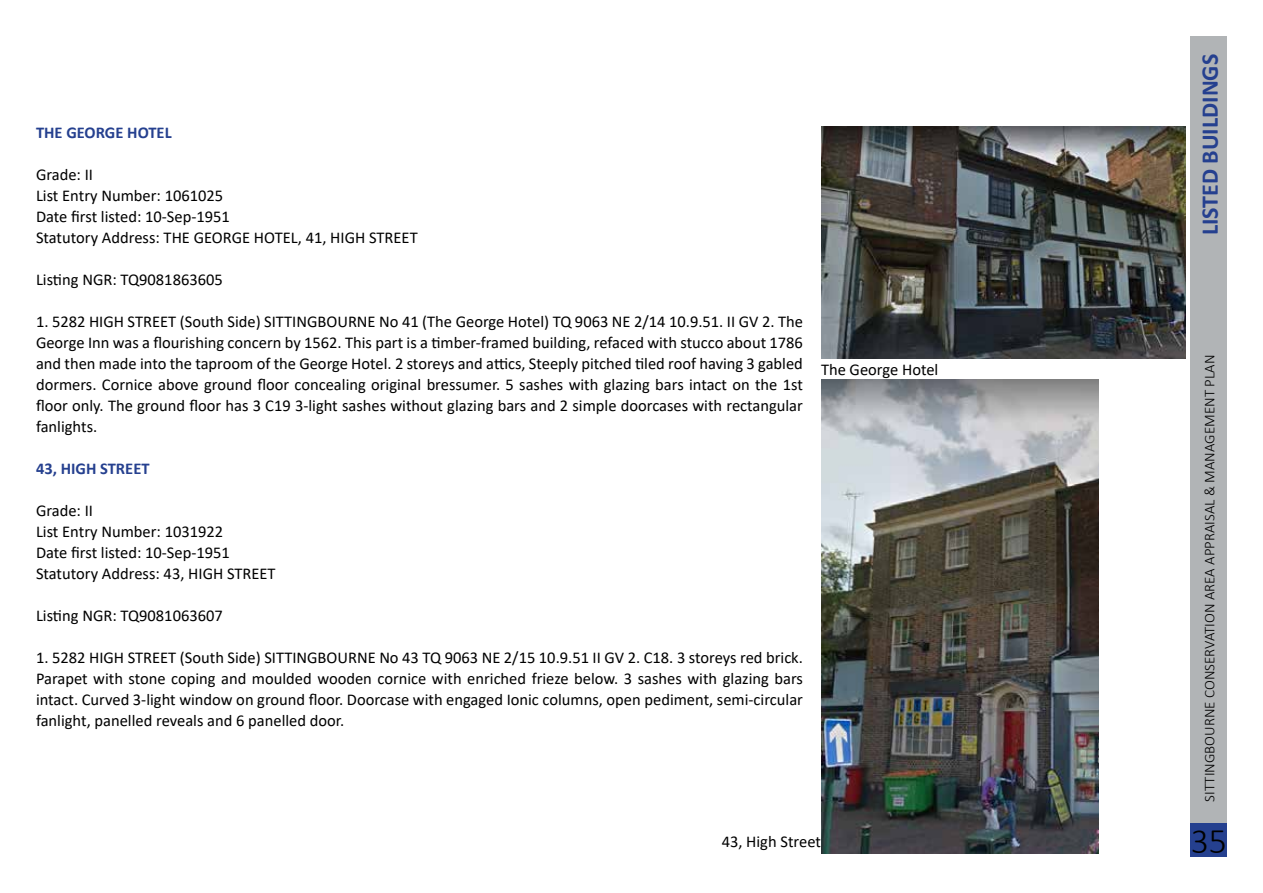
<style>
.page{position:relative;width:1263px;height:893px;background:#fff}
.page>*{position:absolute;margin:0;border:0;box-sizing:border-box;transform-origin:0 0}
.t1{font:300 36px "Calibri";color:#000}
.t2{font:700 24px "Calibri";color:#25408f}
.t3{font:16.5px/21px "Calibri";color:#000}
.t4{font:700 16.5px "Calibri";color:#25408f}
.t5{font:300 15px "Calibri";color:#000}
</style>
<div class="page">
<div style="left:1191px;top:823px;width:36px;height:34px;background:#25408f"></div>
<div style="left:1191px;top:36px;width:36px;height:787px;background:#b1b4b6"></div>
<img style="left:821px;top:126px;width:364px;height:232px">
<img style="left:821px;top:380px;width:277px;height:474px">
<p class="t4" style="left:36px;top:121px;width:137px">THE GEORGE HOTEL</p>
<p class="t3" style="left:36px;top:164px;width:383px">Grade: II<br>List Entry Number: 1061025<br>Date first listed: 10-Sep-1951<br>Statutory Address: THE GEORGE HOTEL, 41, HIGH STREET</p>
<p class="t3" style="left:36px;top:269px;width:188px">Listing NGR: TQ9081863605</p>
<p class="t3" style="left:36px;top:311px;width:768px;text-align:justify">1. 5282 HIGH STREET (South Side) SITTINGBOURNE No 41 (The George Hotel) TQ 9063 NE 2/14 10.9.51. II GV 2. The George Inn was a flourishing concern by 1562. This part is a timber-framed building, refaced with stucco about 1786 and then made into the taproom of the George Hotel. 2 storeys and attics, Steeply pitched tiled roof having 3 gabled dormers. Cornice above ground floor concealing original bressumer. 5 sashes with glazing bars intact on the 1st floor only. The ground floor has 3 C19 3-light sashes without glazing bars and 2 simple doorcases with rectangular fanlights.</p>
<p class="t4" style="left:36px;top:457px;width:115px">43, HIGH STREET</p>
<p class="t3" style="left:36px;top:500px;width:241px">Grade: II<br>List Entry Number: 1031922<br>Date first listed: 10-Sep-1951<br>Statutory Address: 43, HIGH STREET</p>
<p class="t3" style="left:36px;top:605px;width:188px">Listing NGR: TQ9081063607</p>
<p class="t3" style="left:36px;top:647px;width:768px;text-align:justify">1. 5282 HIGH STREET (South Side) SITTINGBOURNE No 43 TQ 9063 NE 2/15 10.9.51 II GV 2. C18. 3 storeys red brick.<br>Parapet with stone coping and moulded wooden cornice with enriched frieze below. 3 sashes with glazing bars intact. Curved 3-light window on ground floor. Doorcase with engaged Ionic columns, open pediment, semi-circular fanlight, panelled reveals and 6 panelled door.</p>
<p class="t3" style="left:821px;top:359px;width:119px">The George Hotel</p>
<p class="t3" style="left:722px;top:831px;width:101px">43, High Street</p>
<h2 class="t2" style="left:1193px;top:235px;width:183px;rotate:-90deg">LISTED BUILDINGS</h2>
<p class="t5" style="left:1200px;top:802px;width:448px;rotate:-90deg">SITTINGBOURNE CONSERVATION AREA APPRAISAL &amp; MANAGEMENT PLAN</p>
<h1 class="t1" style="left:1191px;top:819px;width:38px">35</h1>
</div>
